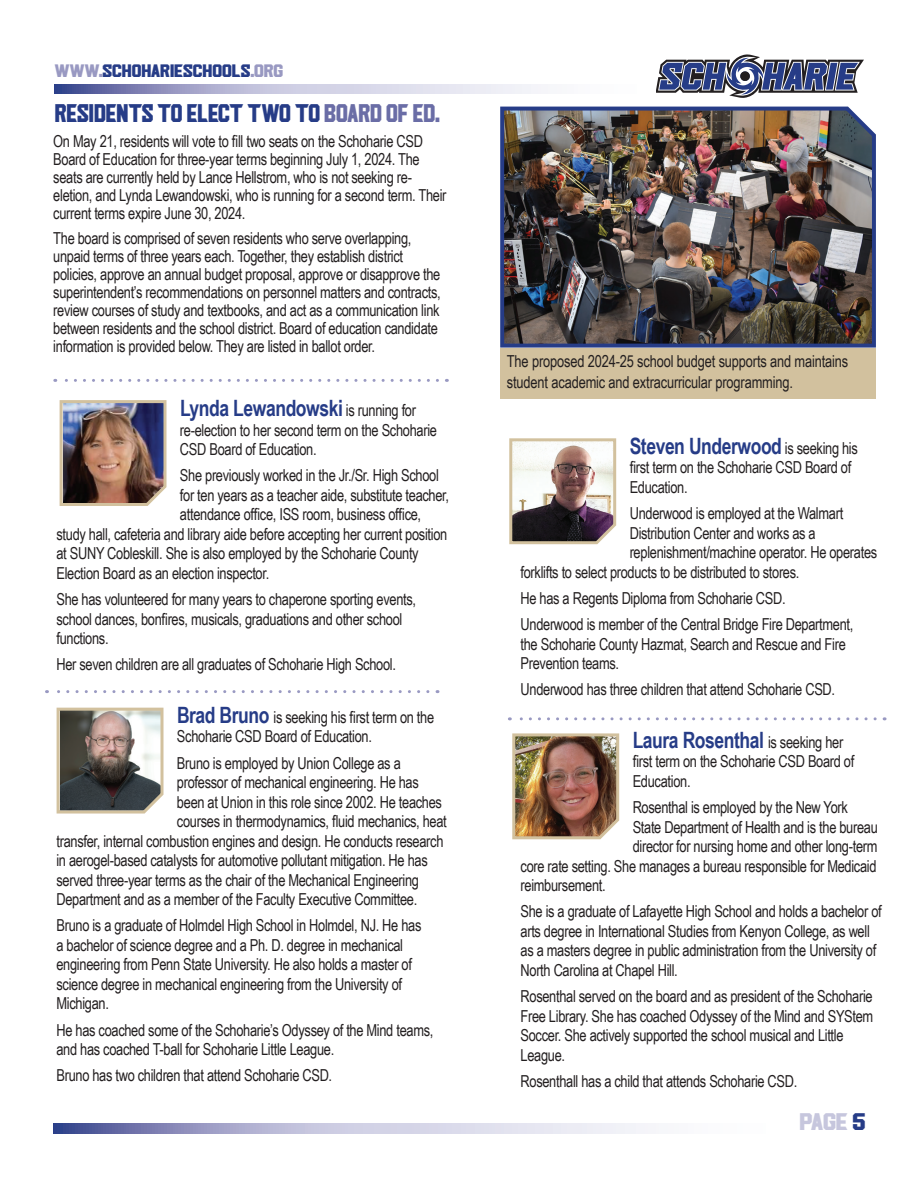
<style>
.page{position:relative;width:918px;height:1188px;background:#fff}
.page>*{position:absolute;margin:0;border:0;box-sizing:border-box;transform-origin:0 0}
.t1{font:25.5px "Lordcorps";color:#263c87;scale:.85 1}
.t2{font:24px "Lordcorps";color:#c6c6dd}
.t3{font:700 22.5px "Arial Narrow";letter-spacing:-.02em;color:#263c87;scale:.95 1}
.t4{font:18px "Lordcorps";color:#263c87}
.t5{font:16.5px/19.5px "Arial Narrow";letter-spacing:-.02em;color:#231f20;scale:.95 1}
.s1{color:#9999c2}
.s2{color:#6a6da6}
.s3{font-weight:400;font-size:16.5px;color:#231f20}
.s4{font-weight:700;font-size:22.5px;color:#263c87}
.s5{color:#263c87}
</style>
<div class="page">
<svg style="left:656px;top:54px;width:208px;height:44px"></svg>
<svg style="left:55px;top:84px;width:486px;height:10px"></svg>
<svg style="left:54px;top:1123px;width:594px;height:11px"></svg>
<img style="left:59px;top:400px;width:108px;height:106px">
<svg style="left:56px;top:707px;width:108px;height:107px"></svg>
<svg style="left:55px;top:379px;width:382px;height:3px"></svg>
<img style="left:509px;top:438px;width:108px;height:107px">
<img style="left:512px;top:733px;width:108px;height:107px">
<svg style="left:47px;top:690px;width:381px;height:3px"></svg>
<svg style="left:509px;top:717px;width:366px;height:3px"></svg>
<img style="left:500px;top:106px;width:376px;height:242px">
<div style="left:500px;top:348px;width:376px;height:50px;background:#d2c19e"></div>
<p class="t4" style="left:55px;top:60px;width:230px"><span class="s1">WWW.</span>SCHOHARIESCHOOLS<span class="s1">.ORG</span></p>
<p class="t1" style="left:55px;top:98px;width:454px">RESIDENTS TO ELECT TWO TO <span class="s2">BOARD OF ED.</span></p>
<p class="t5" style="left:53px;top:132px;width:415px;line-height:18px">On May 21, residents will vote to fill two seats on the Schoharie CSD Board of Education for three-year terms beginning July 1, 2024. The seats are currently held by Lance Hellstrom, who is not seeking re&shy;eletion, and Lynda Lewandowski, who is running for a second term. Their current terms expire June 30, 2024.</p>
<p class="t5" style="left:53px;top:228px;width:409px;line-height:18px">The board is comprised of seven residents who serve overlapping, unpaid terms of three years each. Together, they establish district policies, approve an annual budget proposal, approve or disapprove the superintendent’s recommendations on personnel matters and contracts, review courses of study and textbooks, and act as a communication link between residents and the school district. Board of education candidate information is provided below. They are listed in ballot order.</p>
<p class="t3" style="left:180px;top:391px;width:250px">Lynda Lewandowski <span class="s3">is running for</span></p>
<p class="t5" style="left:180px;top:419px;width:272px">re-election to her second term on the Schoharie<br>CSD Board of Education.</p>
<p class="t5" style="left:180px;top:465px;width:274px">She previously worked in the Jr./Sr. High School</p>
<p class="t5" style="left:180px;top:485px;width:285px">for ten years as a teacher aide, substitute teacher,</p>
<p class="t5" style="left:180px;top:504px;width:255px">attendance office, ISS room, business office,</p>
<p class="t5" style="left:56px;top:524px;width:413px">study hall, cafeteria and library aide before accepting her current position</p>
<p class="t5" style="left:56px;top:543px;width:383px">at SUNY Cobleskill. She is also employed by the Schoharie County</p>
<p class="t5" style="left:56px;top:563px;width:226px">Election Board as an election inspector.</p>
<p class="t5" style="left:56px;top:589px;width:380px">She has volunteered for many years to chaperone sporting events, school dances, bonfires, musicals, graduations and other school functions.</p>
<p class="t5" style="left:56px;top:654px;width:359px">Her seven children are all graduates of Schoharie High School.</p>
<p class="t5" style="left:177px;top:707px;width:272px"><span class="s4">Brad Bruno</span> is seeking his first term on the<br>Schoharie CSD Board of Education.</p>
<p class="t5" style="left:177px;top:752px;width:237px">Bruno is employed by Union College as a</p>
<p class="t5" style="left:177px;top:772px;width:256px">professor of mechanical engineering. He has</p>
<p class="t5" style="left:177px;top:791px;width:280px">been at Union in this role since 2002. He teaches</p>
<p class="t5" style="left:177px;top:811px;width:286px">courses in thermodynamics, fluid mechanics, heat</p>
<p class="t5" style="left:56px;top:830px;width:409px">transfer, internal combustion engines and design. He conducts research</p>
<p class="t5" style="left:56px;top:850px;width:392px">in aerogel-based catalysts for automotive pollutant mitigation. He has</p>
<p class="t5" style="left:56px;top:869px;width:383px">served three-year terms as the chair of the Mechanical Engineering</p>
<p class="t5" style="left:56px;top:889px;width:381px">Department and as a member of the Faculty Executive Committee.</p>
<p class="t5" style="left:56px;top:915px;width:386px">Bruno is a graduate of Holmdel High School in Holmdel, NJ. He has a bachelor of science degree and a Ph. D. degree in mechanical engineering from Penn State University. He also holds a master of science degree in mechanical engineering from the University of Michigan.</p>
<p class="t5" style="left:56px;top:1019px;width:398px">He has coached some of the Schoharie’s Odyssey of the Mind teams, and has coached T-ball for Schoharie Little League.</p>
<p class="t5" style="left:56px;top:1065px;width:292px">Bruno has two children that attend Schoharie CSD.</p>
<p class="t5" style="left:507px;top:350px;width:361px;line-height:21px">The proposed 2024-25 school budget supports and maintains student academic and extracurricular programming.</p>
<p class="t3" style="left:630px;top:429px;width:242px">Steven Underwood <span class="s3">is seeking his</span></p>
<p class="t5" style="left:630px;top:457px;width:235px">first term on the Schoharie CSD Board of<br>Education.</p>
<p class="t5" style="left:630px;top:503px;width:226px">Underwood is employed at the Walmart</p>
<p class="t5" style="left:630px;top:523px;width:197px">Distribution Center and works as a</p>
<p class="t5" style="left:630px;top:542px;width:262px">replenishment/machine operator. He operates</p>
<p class="t5" style="left:521px;top:562px;width:295px">forklifts to select products to be distributed to stores.</p>
<p class="t5" style="left:521px;top:584px;width:352px;line-height:26.2px">He has a Regents Diploma from Schoharie CSD.<br>Underwood is member of the Central Bridge Fire Department,</p>
<p class="t5" style="left:521px;top:634px;width:344px">the Schoharie County Hazmat, Search and Rescue and Fire<br>Prevention teams.</p>
<p class="t5" style="left:521px;top:679px;width:333px">Underwood has three children that attend Schoharie CSD.</p>
<p class="t3" style="left:633px;top:723px;width:223px">Laura Rosenthal <span class="s3">is seeking her</span></p>
<p class="t5" style="left:633px;top:751px;width:235px">first term on the Schoharie CSD Board of<br>Education.</p>
<p class="t5" style="left:633px;top:797px;width:228px">Rosenthal is employed by the New York</p>
<p class="t5" style="left:633px;top:817px;width:260px">State Department of Health and is the bureau</p>
<p class="t5" style="left:633px;top:836px;width:259px">director for nursing home and other long-term</p>
<p class="t5" style="left:521px;top:856px;width:376px">core rate setting. She manages a bureau responsible for Medicaid</p>
<p class="t5" style="left:521px;top:875px;width:91px">reimbursement.</p>
<p class="t5" style="left:521px;top:901px;width:382px">She is a graduate of Lafayette High School and holds a bachelor of arts degree in International Studies from Kenyon College, as well as a masters degree in public administration from the University of North Carolina at Chapel Hill.</p>
<p class="t5" style="left:521px;top:986px;width:373px">Rosenthal served on the board and as president of the Schoharie Free Library. She has coached Odyssey of the Mind and SYStem Soccer. She actively supported the school musical and Little League.</p>
<p class="t5" style="left:521px;top:1071px;width:293px">Rosenthall has a child that attends Schoharie CSD.</p>
<h2 class="t2" style="left:799px;top:1107px;width:68px">PAGE <span class="s5">5</span></h2>
</div>
